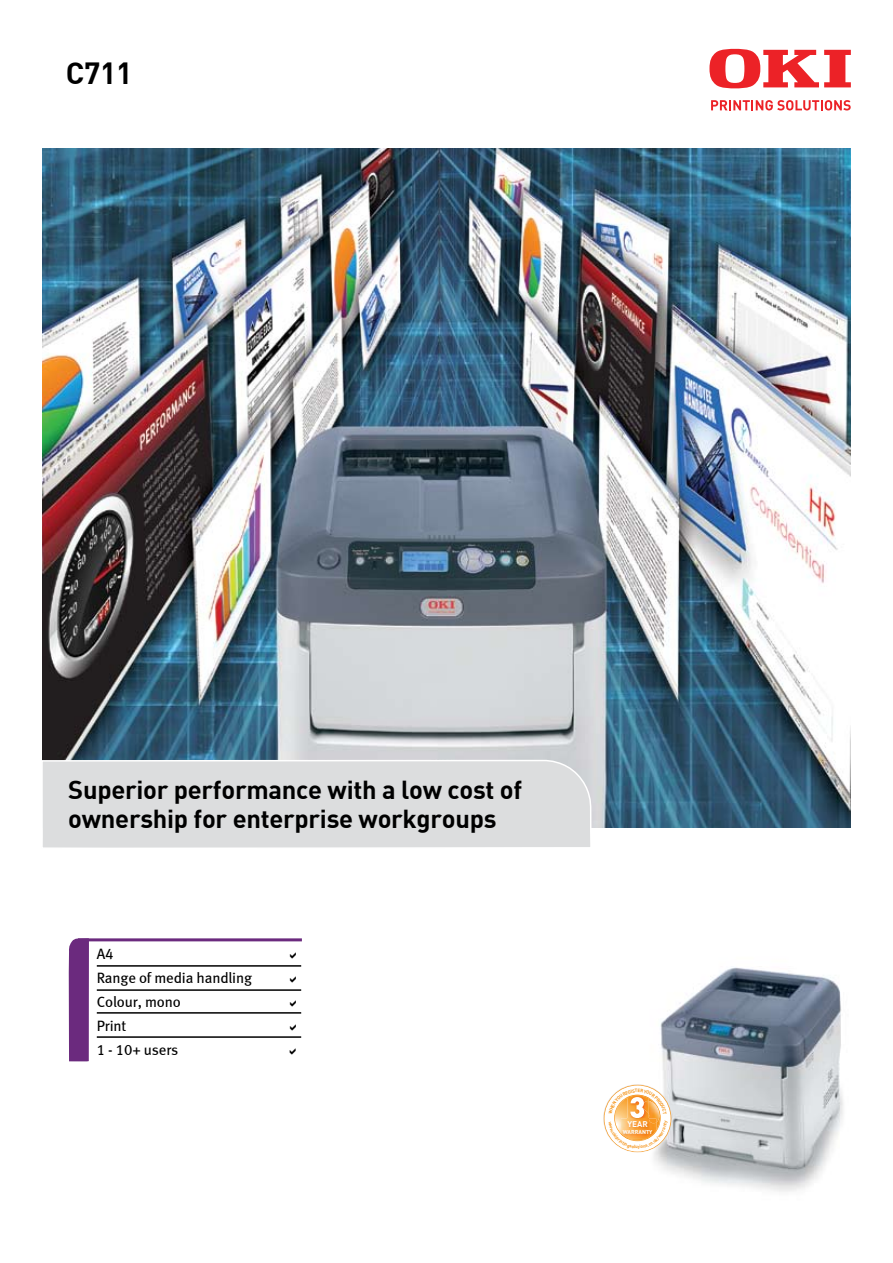
<style>
.page{position:relative;width:893px;height:1263px;background:#fff}
.page>*{position:absolute;margin:0;border:0;box-sizing:border-box;transform-origin:0 0}
.t1{font:700 30px "DIN";color:#000}
.t2{font:700 25.5px/28.5px "DIN";letter-spacing:-.01em;color:#000}
.t3{font:15px/24px "Meta Book LF";letter-spacing:-.01em;color:#000}
.t4{font:700 8.25px "DIN";color:#fff}
.t5{font:700 5.55px "DIN";color:#fff}
</style>
<div class="page">
<img style="left:43px;top:149px;width:807px;height:678px">
<svg style="left:42px;top:759px;width:551px;height:279px"></svg>
<svg style="left:68px;top:938px;width:21px;height:123px"></svg>
<hr style="left:78px;top:938px;width:224px;height:3px;background:#6b2a7e">
<hr style="left:97px;top:965px;width:204px;height:2px;background:#000">
<hr style="left:97px;top:989px;width:204px;height:2px;background:#000">
<hr style="left:97px;top:1012px;width:204px;height:2px;background:#000">
<hr style="left:97px;top:1036px;width:204px;height:2px;background:#000">
<svg style="left:711px;top:100px;width:140px;height:10px"></svg>
<svg style="left:709px;top:49px;width:142px;height:39px"></svg>
<img style="left:634px;top:967px;width:209px;height:225px">
<img style="left:633px;top:1084px;width:21px;height:1px">
<img style="left:671px;top:1103px;width:1px;height:32px">
<svg style="left:290px;top:952px;width:6px;height:6px"></svg>
<svg style="left:290px;top:976px;width:6px;height:6px"></svg>
<svg style="left:290px;top:1000px;width:6px;height:6px"></svg>
<svg style="left:290px;top:1024px;width:6px;height:6px"></svg>
<svg style="left:604px;top:1085px;width:67px;height:67px"></svg>
<p class="t1" style="left:66px;top:54px;width:68px">C711</p>
<p class="t2" style="left:68px;top:774px;width:455px">Superior performance with a low cost of ownership for enterprise workgroups</p>
<p class="t3" style="left:97px;top:941px;width:157px">A4<br>Range of media handling<br>Colour, mono<br>Print<br>1 - 10+ users</p>
<p class="t4" style="left:627px;top:1119px;width:22px">YEAR</p>
<p class="t5" style="left:623px;top:1128px;width:31px">WARRANTY</p>
</div>
